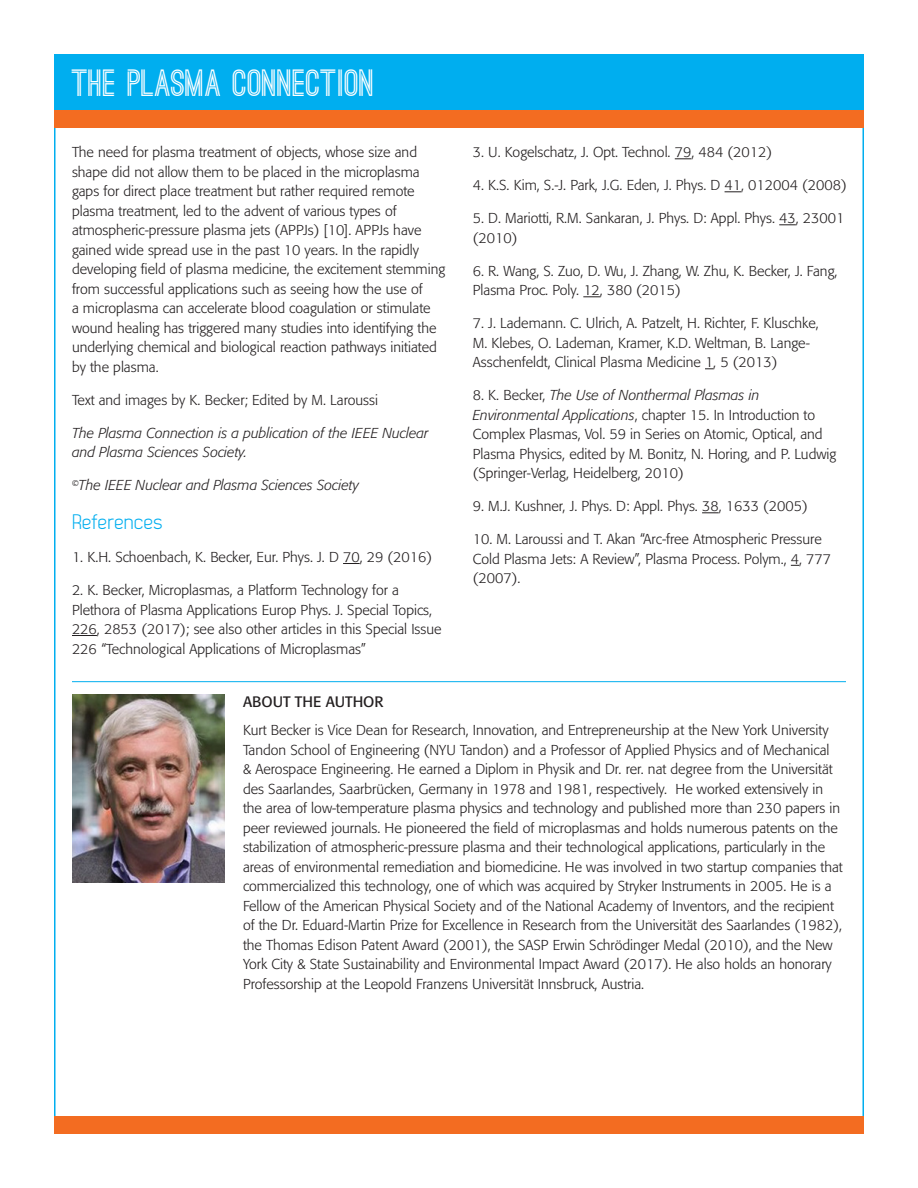
<style>
.page{position:relative;width:918px;height:1188px;background:#fff}
.page>*{position:absolute;margin:0;border:0;box-sizing:border-box;transform-origin:0 0}
.t1{font:700 36px "Ostrich Sans";color:#fff}
.Body{font:21px "Dekar";color:#00aeef}
.t2{font:15px "Formata";color:#231f20}
.Body-2{font:300 14.25px/19.5px "Formata";color:#231f20}
.Body-3{font:italic 300 14.25px/19.5px "Formata";color:#231f20}
.s1{font-style:italic}
</style>
<div class="page">
<div style="left:54px;top:54px;width:810px;height:58px;background:#00aeef"></div>
<div style="left:54px;top:1116px;width:810px;height:18px;background:#f36c21"></div>
<div style="left:54px;top:110px;width:810px;height:18px;background:#f36c21"></div>
<hr style="left:72px;top:681px;width:774px;height:1px;background:#00aeef">
<img style="left:72px;top:695px;width:152px;height:187px">
<svg style="left:343px;top:563px;width:17px;height:1px"></svg>
<svg style="left:72px;top:635px;width:25px;height:1px"></svg>
<svg style="left:675px;top:158px;width:16px;height:1px"></svg>
<svg style="left:725px;top:191px;width:16px;height:1px"></svg>
<svg style="left:779px;top:224px;width:17px;height:1px"></svg>
<svg style="left:583px;top:296px;width:17px;height:1px"></svg>
<svg style="left:702px;top:512px;width:17px;height:1px"></svg>
<p class="t1" style="left:72px;top:70px;width:304px">The PLASMA CONNECTION</p>
<p class="Body-2" style="left:72px;top:143px;width:375px">The need for plasma treatment of objects, whose size and shape did not allow them to be placed in the microplasma gaps for direct place treatment but rather required remote plasma treatment, led to the advent of various types of atmospheric-pressure plasma jets (APPJs) [10]. APPJs have gained wide spread use in the past 10 years. In the rapidly developing field of plasma medicine, the excitement stemming from successful applications such as seeing how the use of<br>a microplasma can accelerate blood coagulation or stimulate wound healing has triggered many studies into identifying the underlying chemical and biological reaction pathways initiated by the plasma.</p>
<p class="Body-2" style="left:72px;top:390px;width:308px">Text and images by K. Becker; Edited by M. Laroussi</p>
<p class="Body-3" style="left:72px;top:423px;width:358px">The Plasma Connection is a publication of the IEEE Nuclear and Plasma Sciences Society.</p>
<p class="Body-3" style="left:72px;top:476px;width:288px"><sup>©</sup>The IEEE Nuclear and Plasma Sciences Society</p>
<p class="Body" style="left:72px;top:511px;width:92px">References</p>
<p class="Body-2" style="left:72px;top:547px;width:362px">1. K.H. Schoenbach, K. Becker, Eur. Phys. J. D 70, 29 (2016)</p>
<p class="Body-2" style="left:72px;top:580px;width:371px">2. K. Becker, Microplasmas, a Platform Technology for a Plethora of Plasma Applications Europ Phys. J. Special Topics, 226, 2853 (2017); see also other articles in this Special Issue 226 “Technological Applications of Microplasmas”</p>
<p class="Body-2" style="left:473px;top:143px;width:301px">3. U. Kogelschatz, J. Opt. Technol. 79, 484 (2012)</p>
<p class="Body-2" style="left:473px;top:176px;width:375px">4. K.S. Kim, S.-J. Park, J.G. Eden, J. Phys. D 41, 012004 (2008)</p>
<p class="Body-2" style="left:473px;top:209px;width:373px">5. D. Mariotti, R.M. Sankaran, J. Phys. D: Appl. Phys. 43, 23001 (2010)</p>
<p class="Body-2" style="left:473px;top:261px;width:366px">6. R. Wang, S. Zuo, D. Wu, J. Zhang, W. Zhu, K. Becker, J. Fang,<br>Plasma Proc. Poly. 12, 380 (2015)</p>
<p class="Body-2" style="left:473px;top:314px;width:347px">7. J. Lademann. C. Ulrich, A. Patzelt, H. Richter, F. Kluschke,<br>M. Klebes, O. Lademan, Kramer, K.D. Weltman, B. Lange-<br>Asschenfeldt, Clinical Plasma Medicine 1, 5 (2013)</p>
<p class="Body-2" style="left:473px;top:386px;width:365px">8. K. Becker, <span class="s1">The Use of Nonthermal Plasmas in Environmental Applications</span>, chapter 15. In Introduction to Complex Plasmas, Vol. 59 in Series on Atomic, Optical, and Plasma Physics, edited by M. Bonitz, N. Horing, and P. Ludwig (Springer-Verlag, Heidelberg, 2010)</p>
<p class="Body-2" style="left:473px;top:497px;width:336px">9. M.J. Kushner, J. Phys. D: Appl. Phys. 38, 1633 (2005)</p>
<p class="Body-2" style="left:473px;top:530px;width:360px">10. M. Laroussi and T. Akan “Arc-free Atmospheric Pressure<br>Cold Plasma Jets: A Review”, Plasma Process. Polym., 4, 777 (2007).</p>
<p class="t2" style="left:243px;top:692px;width:142px">ABOUT THE AUTHOR</p>
<p class="Body-2" style="left:243px;top:721px;width:601px">Kurt Becker is Vice Dean for Research, Innovation, and Entrepreneurship at the New York University Tandon School of Engineering (NYU Tandon) and a Professor of Applied Physics and of Mechanical<br>&amp; Aerospace Engineering. He earned a Diplom in Physik and Dr. rer. nat degree from the Universität des Saarlandes, Saarbrücken, Germany in 1978 and 1981, respectively. He worked extensively in the area of low-temperature plasma physics and technology and published more than 230 papers in peer reviewed journals. He pioneered the field of microplasmas and holds numerous patents on the stabilization of atmospheric-pressure plasma and their technological applications, particularly in the areas of environmental remediation and biomedicine. He was involved in two startup companies that commercialized this technology, one of which was acquired by Stryker Instruments in 2005. He is a Fellow of the American Physical Society and of the National Academy of Inventors, and the recipient of the Dr. Eduard-Martin Prize for Excellence in Research from the Universität des Saarlandes (1982), the Thomas Edison Patent Award (2001), the SASP Erwin Schrödinger Medal (2010), and the New York City &amp; State Sustainability and Environmental Impact Award (2017). He also holds an honorary Professorship at the Leopold Franzens Universität Innsbruck, Austria.</p>
</div>
